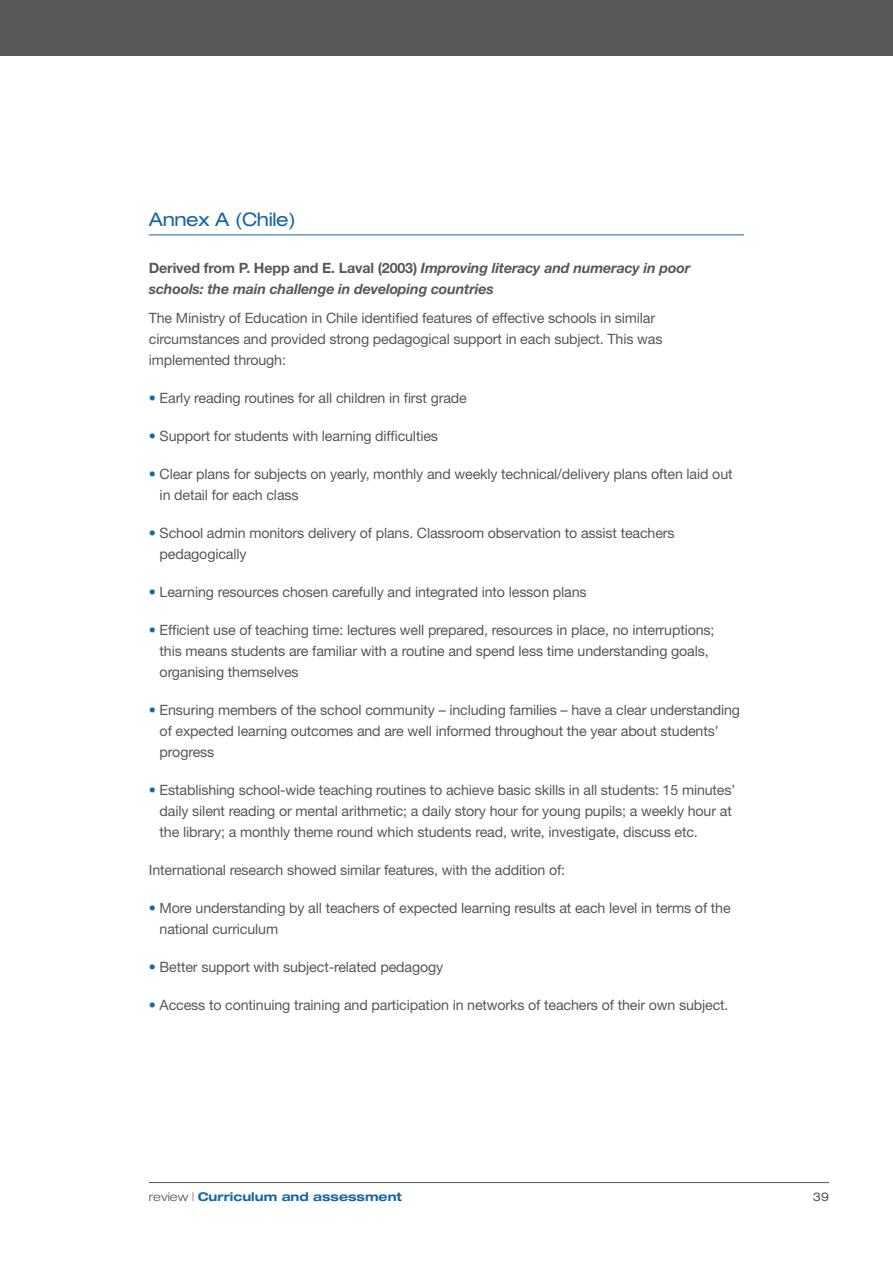
<style>
.page{position:relative;width:893px;height:1263px;background:#fff}
.page>*{position:absolute;margin:0;border:0;box-sizing:border-box;transform-origin:0 0}
.t1{font:expanded 18.75px "Helvetica Neue LT Std";letter-spacing:-.02em;color:#1865a6}
.t2{font:14.25px/21px "Helvetica Neue LT Std";letter-spacing:-.01em;color:#57585a}
.t3{font:italic 700 14.25px/21px "Helvetica Neue LT Std";letter-spacing:-.01em;color:#57585a}
.t4{font:700 expanded 12px "Helvetica Neue LT Std";color:#1865a6}
.t5{font:expanded 12px "Helvetica Neue LT Std";color:#57585a}
.s1{font-style:normal}
.s2{font-weight:700;color:#1865a6}
.s3{font-weight:300;color:#57585a}
</style>
<div class="page">
<hr style="left:149px;top:1182px;width:680px;height:1px;background:#57585a">
<div style="left:0;top:0;width:893px;height:55px;background:#57585a"></div>
<hr style="left:149px;top:234px;width:595px;height:1px;background:#1865a6">
<h1 class="t1" style="left:149px;top:208px;width:149px">Annex A (Chile)</h1>
<p class="t3" style="left:149px;top:257px;width:543px"><span class="s1">Derived from P. Hepp and E. Laval (2003)</span> Improving literacy and numeracy in poor schools: the main challenge in developing countries</p>
<p class="t2" style="left:149px;top:307px;width:515px">The Ministry of Education in Chile identified features of effective schools in similar circumstances and provided strong pedagogical support in each subject. This was implemented through:</p>
<p class="t2" style="left:149px;top:387px;width:319px"><span class="s2">•</span> Early reading routines for all children in first grade</p>
<p class="t2" style="left:149px;top:425px;width:291px"><span class="s2">•</span> Support for students with learning difficulties</p>
<p class="t2" style="left:160px;top:463px;width:574px;text-indent:-11px"><span class="s2">•</span> Clear plans for subjects on yearly, monthly and weekly technical/delivery plans often laid out in detail for each class</p>
<p class="t2" style="left:160px;top:522px;width:516px;text-indent:-11px"><span class="s2">•</span> School admin monitors delivery of plans. Classroom observation to assist teachers pedagogically</p>
<p class="t2" style="left:149px;top:581px;width:439px"><span class="s2">•</span> Learning resources chosen carefully and integrated into lesson plans</p>
<p class="t2" style="left:160px;top:619px;width:556px;text-indent:-11px"><span class="s2">•</span> Efficient use of teaching time: lectures well prepared, resources in place, no interruptions; this means students are familiar with a routine and spend less time understanding goals, organising themselves</p>
<p class="t2" style="left:160px;top:699px;width:582px;text-indent:-11px"><span class="s2">•</span> Ensuring members of the school community – including families – have a clear understanding of expected learning outcomes and are well informed throughout the year about students’ progress</p>
<p class="t2" style="left:160px;top:779px;width:577px;text-indent:-11px"><span class="s2">•</span> Establishing school-wide teaching routines to achieve basic skills in all students: 15 minutes’ daily silent reading or mental arithmetic; a daily story hour for young pupils; a weekly hour at the library; a monthly theme round which students read, write, investigate, discuss etc.</p>
<p class="t2" style="left:149px;top:859px;width:418px">International research showed similar features, with the addition of:</p>
<p class="t2" style="left:160px;top:897px;width:572px;text-indent:-11px"><span class="s2">•</span> More understanding by all teachers of expected learning results at each level in terms of the national curriculum</p>
<p class="t2" style="left:149px;top:956px;width:296px"><span class="s2">•</span> Better support with subject-related pedagogy</p>
<p class="t2" style="left:149px;top:994px;width:581px"><span class="s2">•</span> Access to continuing training and participation in networks of teachers of their own subject.</p>
<p class="t4" style="left:149px;top:1189px;width:255px"><span class="s3">review |</span> Curriculum and assessment</p>
<p class="t5" style="left:813px;top:1190px;width:18px">39</p>
</div>
